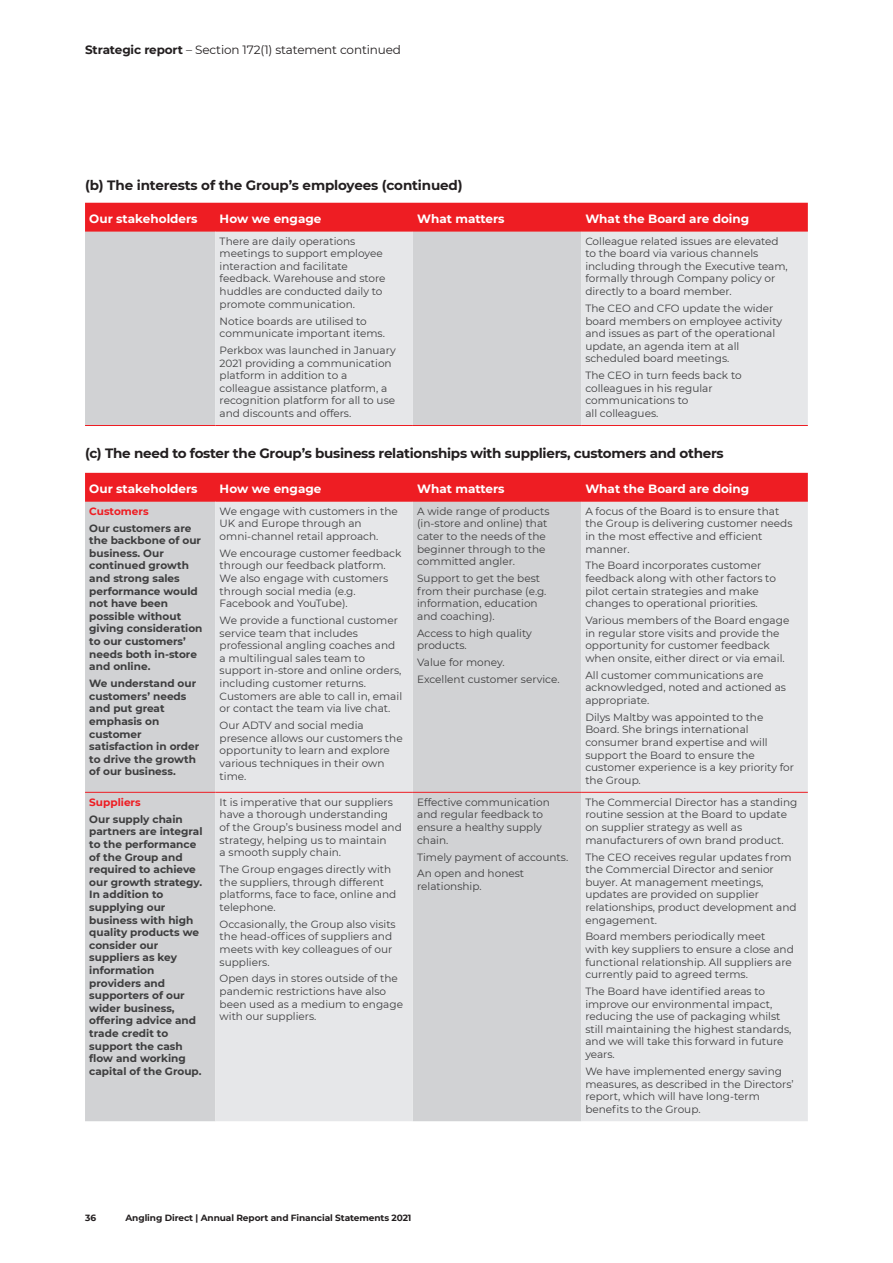
<style>
.page{position:relative;width:893px;height:1263px;background:#fff}
.page>*{position:absolute;margin:0;border:0;box-sizing:border-box;transform-origin:0 0}
.Subhead_Level_2_9pt{font:700 13.5px "Montserrat";letter-spacing:-.02em;color:#231f20}
.Risks_table_body_rl{font:700 12px "Montserrat";color:#fff}
.Running_headers_8pt{font:12px "Montserrat";letter-spacing:-.01em;color:#231f20}
.Risks_table_body_rl-2{font:10.5px/12.6px "Montserrat";color:#3e3e3f}
.Risks_table_body_rl-3{font:700 10.5px/12.6px "Montserrat";color:#3e3e3f}
.Risks_table_body_rl-4{font:700 10.5px "Montserrat";color:#ee1d23}
.t1{font:700 9px "Montserrat";letter-spacing:-.01em;color:#231f20}
.s1{font-weight:700}
</style>
<div class="page">
<div style="left:85px;top:203px;width:723px;height:28px;background:#ee1d23"></div>
<div style="left:85px;top:232px;width:130px;height:193px;background:#d1d2d4"></div>
<svg style="left:215px;top:232px;width:593px;height:193px;background:#e0e1e3"></svg>
<hr style="left:85px;top:425px;width:130px;height:1px;background:#ee1d23">
<hr style="left:215px;top:425px;width:198px;height:1px;background:#ee1d23">
<hr style="left:413px;top:425px;width:168px;height:1px;background:#ee1d23">
<hr style="left:581px;top:425px;width:227px;height:1px;background:#ee1d23">
<hr style="left:85px;top:231px;width:130px;height:1px;background:#ee1d23">
<hr style="left:215px;top:231px;width:198px;height:1px;background:#ee1d23">
<hr style="left:413px;top:231px;width:168px;height:1px;background:#ee1d23">
<hr style="left:581px;top:231px;width:227px;height:1px;background:#ee1d23">
<div style="left:85px;top:473px;width:723px;height:28px;background:#ee1d23"></div>
<div style="left:85px;top:502px;width:130px;height:619px;background:#d1d2d4"></div>
<svg style="left:215px;top:502px;width:593px;height:619px;background:#e0e1e2"></svg>
<hr style="left:215px;top:792px;width:198px;height:1px;background:#ee1d23">
<hr style="left:413px;top:792px;width:168px;height:1px;background:#ee1d23">
<hr style="left:581px;top:792px;width:227px;height:1px;background:#ee1d23">
<hr style="left:85px;top:501px;width:130px;height:1px;background:#ee1d23">
<hr style="left:215px;top:501px;width:198px;height:1px;background:#ee1d23">
<hr style="left:413px;top:501px;width:168px;height:1px;background:#ee1d23">
<hr style="left:581px;top:501px;width:227px;height:1px;background:#ee1d23">
<hr style="left:85px;top:792px;width:130px;height:1px;background:#ee1d23">
<p class="Running_headers_8pt" style="left:85px;top:42px;width:317px"><span class="s1">Strategic report</span> – Section 172(1) statement continued</p>
<p class="Subhead_Level_2_9pt" style="left:85px;top:175px;width:379px">(b) The interests of the Group’s employees (continued)</p>
<p class="Risks_table_body_rl" style="left:89px;top:210px;width:110px">Our stakeholders</p>
<p class="Risks_table_body_rl" style="left:220px;top:210px;width:103px">How we engage</p>
<p class="Risks_table_body_rl" style="left:417px;top:210px;width:89px">What matters</p>
<p class="Risks_table_body_rl" style="left:585px;top:210px;width:165px">What the Board are doing</p>
<p class="Risks_table_body_rl-2" style="left:220px;top:234px;width:167px">There are daily operations meetings to support employee interaction and facilitate feedback. Warehouse and store huddles are conducted daily to promote communication.</p>
<p class="Risks_table_body_rl-2" style="left:220px;top:314px;width:167px">Notice boards are utilised to communicate important items.</p>
<p class="Risks_table_body_rl-2" style="left:220px;top:344px;width:178px">Perkbox was launched in January<br>2021 providing a communication platform in addition to a colleague assistance platform, a recognition platform for all to use and discounts and offers.</p>
<p class="Risks_table_body_rl-2" style="left:585px;top:234px;width:204px">Colleague related issues are elevated to the board via various channels including through the Executive team, formally through Company policy or directly to a board member.</p>
<p class="Risks_table_body_rl-2" style="left:585px;top:301px;width:198px">The CEO and CFO update the wider board members on employee activity and issues as part of the operational update, an agenda item at all scheduled board meetings.</p>
<p class="Risks_table_body_rl-2" style="left:585px;top:369px;width:158px">The CEO in turn feeds back to colleagues in his regular communications to<br>all colleagues.</p>
<p class="Subhead_Level_2_9pt" style="left:85px;top:443px;width:640px">(c) The need to foster the Group’s business relationships with suppliers, customers and others</p>
<p class="Risks_table_body_rl" style="left:89px;top:480px;width:110px">Our stakeholders</p>
<p class="Risks_table_body_rl" style="left:220px;top:480px;width:103px">How we engage</p>
<p class="Risks_table_body_rl" style="left:417px;top:480px;width:89px">What matters</p>
<p class="Risks_table_body_rl" style="left:585px;top:480px;width:165px">What the Board are doing</p>
<p class="Risks_table_body_rl-4" style="left:89px;top:503px;width:61px">Customers</p>
<p class="Risks_table_body_rl-3" style="left:89px;top:521px;width:115px">Our customers are the backbone of our business. Our continued growth and strong sales performance would not have been possible without giving consideration to our customers’ needs both in-store and online.</p>
<p class="Risks_table_body_rl-3" style="left:89px;top:676px;width:112px">We understand our customers’ needs and put great emphasis on customer satisfaction in order to drive the growth of our business.</p>
<p class="Risks_table_body_rl-2" style="left:417px;top:504px;width:134px">A wide range of products (in-store and online) that cater to the needs of the beginner through to the committed angler.</p>
<p class="Risks_table_body_rl-2" style="left:417px;top:572px;width:131px">Support to get the best from their purchase (e.g. information, education and coaching).</p>
<p class="Risks_table_body_rl-2" style="left:417px;top:626px;width:116px">Access to high quality products.</p>
<p class="Risks_table_body_rl-2" style="left:417px;top:656px;width:89px">Value for money.</p>
<p class="Risks_table_body_rl-2" style="left:417px;top:673px;width:144px">Excellent customer service.</p>
<p class="Risks_table_body_rl-2" style="left:585px;top:504px;width:209px">A focus of the Board is to ensure that the Group is delivering customer needs in the most effective and efficient manner.</p>
<p class="Risks_table_body_rl-2" style="left:585px;top:559px;width:192px">The Board incorporates customer feedback along with other factors to pilot certain strategies and make changes to operational priorities.</p>
<p class="Risks_table_body_rl-2" style="left:585px;top:614px;width:206px">Various members of the Board engage in regular store visits and provide the opportunity for customer feedback when onsite, either direct or via email.</p>
<p class="Risks_table_body_rl-2" style="left:585px;top:668px;width:202px">All customer communications are acknowledged, noted and actioned as appropriate.</p>
<p class="Risks_table_body_rl-2" style="left:585px;top:710px;width:210px">Dilys Maltby was appointed to the<br>Board. She brings international consumer brand expertise and will support the Board to ensure the customer experience is a key priority for the Group.</p>
<p class="Risks_table_body_rl-2" style="left:220px;top:504px;width:180px">We engage with customers in the<br>UK and Europe through an omni-channel retail approach.</p>
<p class="Risks_table_body_rl-2" style="left:220px;top:546px;width:183px">We encourage customer feedback through our feedback platform.<br>We also engage with customers through social media (e.g.<br>Facebook and YouTube).</p>
<p class="Risks_table_body_rl-2" style="left:220px;top:614px;width:184px">We provide a functional customer service team that includes professional angling coaches and a multilingual sales team to support in-store and online orders, including customer returns.<br>Customers are able to call in, email or contact the team via live chat.</p>
<p class="Risks_table_body_rl-2" style="left:220px;top:719px;width:185px">Our ADTV and social media presence allows our customers the opportunity to learn and explore various techniques in their own time.</p>
<p class="Risks_table_body_rl-4" style="left:89px;top:794px;width:53px">Suppliers</p>
<p class="Risks_table_body_rl-3" style="left:89px;top:812px;width:115px">Our supply chain partners are integral to the performance of the Group and required to achieve our growth strategy.<br>In addition to supplying our business with high quality products we consider our suppliers as key information providers and supporters of our wider business, offering advice and trade credit to support the cash flow and working capital of the Group.</p>
<p class="Risks_table_body_rl-2" style="left:220px;top:795px;width:184px">It is imperative that our suppliers have a thorough understanding<br>of the Group’s business model and strategy, helping us to maintain<br>a smooth supply chain.</p>
<p class="Risks_table_body_rl-2" style="left:220px;top:863px;width:178px">The Group engages directly with the suppliers, through different platforms, face to face, online and telephone.</p>
<p class="Risks_table_body_rl-2" style="left:220px;top:917px;width:178px">Occasionally, the Group also visits the head-offices of suppliers and meets with key colleagues of our suppliers.</p>
<p class="Risks_table_body_rl-2" style="left:220px;top:972px;width:185px">Open days in stores outside of the pandemic restrictions have also been used as a medium to engage with our suppliers.</p>
<p class="Risks_table_body_rl-2" style="left:417px;top:795px;width:134px">Effective communication and regular feedback to ensure a healthy supply chain.</p>
<p class="Risks_table_body_rl-2" style="left:417px;top:850px;width:153px">Timely payment of accounts.</p>
<p class="Risks_table_body_rl-2" style="left:417px;top:867px;width:109px">An open and honest relationship.</p>
<p class="Risks_table_body_rl-2" style="left:585px;top:795px;width:213px">The Commercial Director has a standing routine session at the Board to update on supplier strategy as well as manufacturers of own brand product.</p>
<p class="Risks_table_body_rl-2" style="left:585px;top:850px;width:213px">The CEO receives regular updates from the Commercial Director and senior buyer. At management meetings, updates are provided on supplier relationships, product development and engagement.</p>
<p class="Risks_table_body_rl-2" style="left:585px;top:930px;width:210px">Board members periodically meet<br>with key suppliers to ensure a close and functional relationship. All suppliers are currently paid to agreed terms.</p>
<p class="Risks_table_body_rl-2" style="left:585px;top:985px;width:208px">The Board have identified areas to improve our environmental impact, reducing the use of packaging whilst still maintaining the highest standards, and we will take this forward in future years.</p>
<p class="Risks_table_body_rl-2" style="left:585px;top:1064px;width:210px">We have implemented energy saving measures, as described in the Directors’ report, which will have long-term benefits to the Group.</p>
<p class="t1" style="left:85px;top:1211px;width:12px">36</p>
<p class="t1" style="left:125px;top:1211px;width:288px">Angling Direct | Annual Report and Financial Statements 2021</p>
</div>
